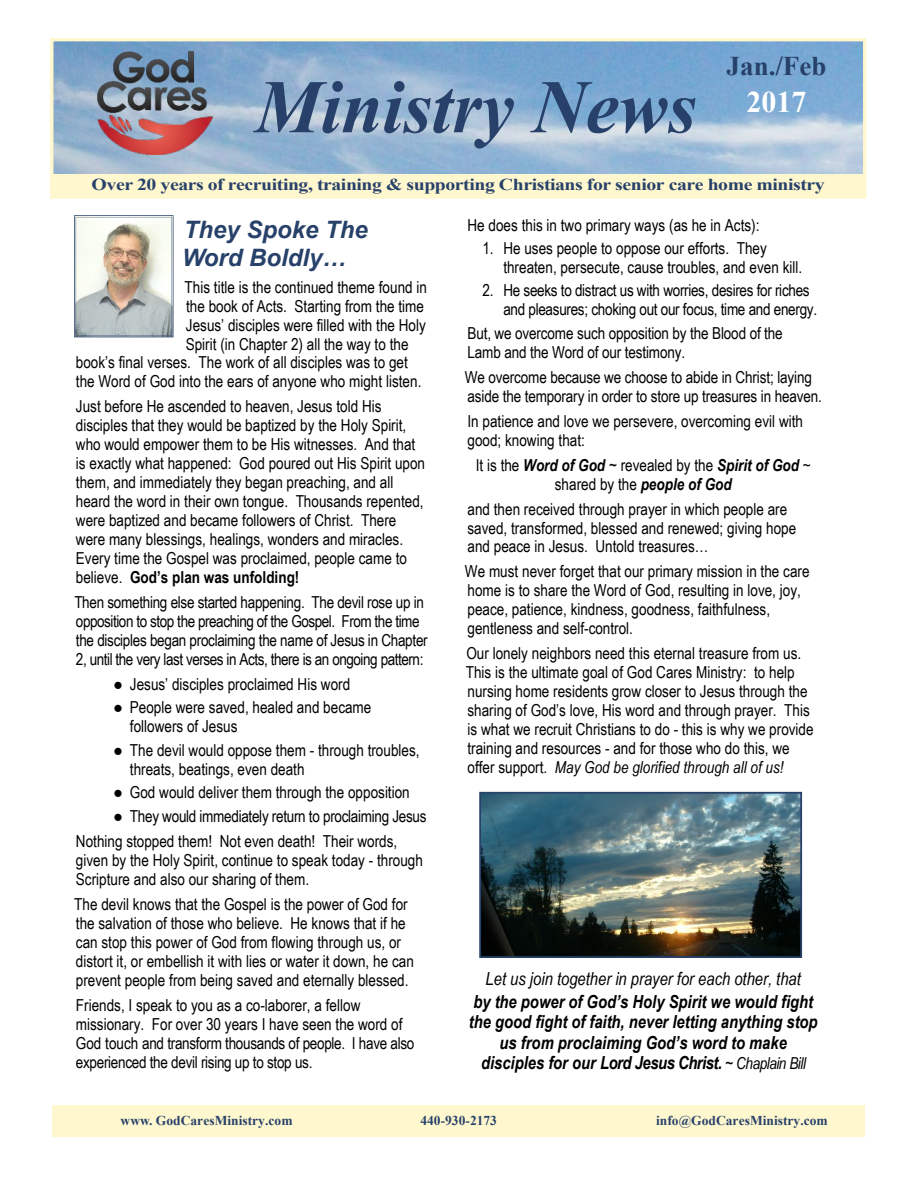
<style>
.page{position:relative;width:918px;height:1188px;background:#fff}
.page>*{position:absolute;margin:0;border:0;box-sizing:border-box;transform-origin:0 0}
.t1{font:italic 700 75.75px "Times New Roman";color:#27416a}
.t2{font:700 30px "Times New Roman";color:#fff}
.t3{font:700 27px "Times New Roman";color:#27416a}
.t4{font:italic 700 24px/27.5px "Arial";color:#27416a}
.t5{font:italic 700 18px/20.7px "Arial Narrow";color:#000;text-align:center}
.t6{font:italic 18px "Arial Narrow";color:#000}
.t7{font:700 16.65px "Times New Roman";letter-spacing:-.02em;color:#27416a;scale:1.19 1}
.t8{font:16.5px/18.9px "Arial Narrow";color:#000}
.t9{font:16.5px/18.9px "Arial Narrow";letter-spacing:-.02em;color:#000}
.t10{font:700 13.5px "Times New Roman";color:#27416a}
.s1{font-weight:700}
.s2{font-family:"Times New Roman"}
.s3{font-weight:700;font-style:italic}
.s4{font-style:italic}
.s5{font-weight:400;font-size:16.5px}
</style>
<div class="page">
<img style="left:54px;top:42px;width:808px;height:132px">
<div style="left:50px;top:38px;width:816px;height:161px;border:3px solid #fff7ce"></div>
<div style="left:52px;top:174px;width:812px;height:24px;background:#fff7ce"></div>
<img style="left:91px;top:47px;width:126px;height:112px">
<div style="left:53px;top:1106px;width:812px;height:31px;background:#fff7ce"></div>
<svg style="left:74px;top:215px;width:99px;height:122px"></svg>
<img style="left:482px;top:795px;width:317px;height:160px">
<div style="left:479px;top:792px;width:323px;height:166px;border:2px solid #27416a"></div>
<h1 class="t1" style="left:255px;top:81px;width:443px">Ministry News</h1>
<h3 class="t3" style="left:727px;top:57px;width:101px">Jan./Feb</h3>
<h2 class="t2" style="left:746px;top:92px;width:62px">2017</h2>
<p class="t7" style="left:92px;top:179px;width:618px">Over 20 years of recruiting, training &amp; supporting Christians for senior care home ministry</p>
<h3 class="t4" style="left:182px;top:218px;width:187px">They Spoke The<br>Word Boldly…</h3>
<p class="t8" style="left:185px;top:279px;width:244px">This title is the continued theme found in</p>
<p class="t8" style="left:186px;top:298px;width:239px">the book of Acts. Starting from the time</p>
<p class="t8" style="left:186px;top:317px;width:241px">Jesus’ disciples were filled with the Holy</p>
<p class="t8" style="left:186px;top:336px;width:224px">Spirit (in Chapter 2) all the way to the</p>
<p class="t8" style="left:76px;top:355px;width:333px">book’s final verses. The work of all disciples was to get</p>
<p class="t8" style="left:76px;top:374px;width:347px">the Word of God into the ears of anyone who might listen.</p>
<p class="t8" style="left:76px;top:399px;width:351px">Just before He ascended to heaven, Jesus told His disciples that they would be baptized by the Holy Spirit, who would empower them to be His witnesses. And that is exactly what happened: God poured out His Spirit upon them, and immediately they began preaching, and all heard the word in their own tongue. Thousands repented, were baptized and became followers of Christ. There were many blessings, healings, wonders and miracles.<br>Every time the Gospel was proclaimed, people came to believe. <span class="s1">God’s plan was unfolding!</span></p>
<p class="t9" style="left:74px;top:594px;width:355px">Then something else started happening. The devil rose up in opposition to stop the preaching of the Gospel. From the time the disciples began proclaiming the name of Jesus in Chapter 2, until the very last verses in Acts, there is an ongoing pattern:</p>
<p class="t8" style="left:113px;top:676px;width:239px"><span class="s2">●</span> Jesus’ disciples proclaimed His word</p>
<p class="t8" style="left:130px;top:700px;width:243px;text-indent:-17px"><span class="s2">●</span> People were saved, healed and became followers of Jesus</p>
<p class="t8" style="left:130px;top:742px;width:291px;text-indent:-17px"><span class="s2">●</span> The devil would oppose them - through troubles, threats, beatings, even death</p>
<p class="t8" style="left:113px;top:785px;width:298px"><span class="s2">●</span> God would deliver them through the opposition</p>
<p class="t8" style="left:76px;top:805px;width:352px;line-height:25px;text-indent:37px"><span class="s2">●</span> They would immediately return to proclaiming Jesus<br>Nothing stopped them! Not even death! Their words,</p>
<p class="t8" style="left:76px;top:852px;width:349px">given by the Holy Spirit, continue to speak today - through<br>Scripture and also our sharing of them.</p>
<p class="t8" style="left:74px;top:896px;width:341px">The devil knows that the Gospel is the power of God for the salvation of those who believe. He knows that if he can stop this power of God from flowing through us, or distort it, or embellish it with lies or water it down, he can prevent people from being saved and eternally blessed.</p>
<p class="t8" style="left:76px;top:997px;width:340px">Friends, I speak to you as a co-laborer, a fellow missionary. For over 30 years I have seen the word of God touch and transform thousands of people. I have also experienced the devil rising up to stop us.</p>
<p class="t8" style="left:468px;top:217px;width:293px">He does this in two primary ways (as he in Acts):</p>
<p class="t8" style="left:503px;top:240px;width:300px;text-indent:-21px">1. He uses people to oppose our efforts. They threaten, persecute, cause troubles, and even kill.</p>
<p class="t9" style="left:503px;top:283px;width:315px;text-indent:-21px">2. He seeks to distract us with worries, desires for riches and pleasures; choking out our focus, time and energy.</p>
<p class="t8" style="left:468px;top:325px;width:317px">But, we overcome such opposition by the Blood of the<br>Lamb and the Word of our testimony.</p>
<p class="t8" style="left:465px;top:369px;width:359px">We overcome because we choose to abide in Christ; laying aside the temporary in order to store up treasures in heaven.</p>
<p class="t8" style="left:468px;top:413px;width:337px">In patience and love we persevere, overcoming evil with good; knowing that:</p>
<p class="t8" style="left:476px;top:457px;width:337px;text-align:center">It is the <span class="s3">Word of God</span> <span class="s4">~</span> revealed by the <span class="s3">Spirit of God</span> ~ shared by the <span class="s3">people of God</span></p>
<p class="t8" style="left:468px;top:501px;width:330px">and then received through prayer in which people are saved, transformed, blessed and renewed; giving hope and peace in Jesus. Untold treasures…</p>
<p class="t8" style="left:465px;top:564px;width:346px">We must never forget that our primary mission in the care home is to share the Word of God, resulting in love, joy, peace, patience, kindness, goodness, faithfulness, gentleness and self-control.</p>
<p class="t8" style="left:466px;top:646px;width:349px">Our lonely neighbors need this eternal treasure from us.<br>This is the ultimate goal of God Cares Ministry: to help nursing home residents grow closer to Jesus through the sharing of God’s love, His word and through prayer. This is what we recruit Christians to do - this is why we provide training and resources - and for those who do this, we offer support. <span class="s4">May God be glorified through all of us!</span></p>
<p class="t6" style="left:486px;top:972px;width:317px">Let us join together in prayer for each other, that</p>
<p class="t5" style="left:469px;top:993px;width:350px">by the power of God’s Holy Spirit we would fight the good fight of faith, never letting anything stop us from proclaiming God’s word to make disciples for our Lord Jesus Christ. <span class="s5">~ Chaplain Bill</span></p>
<p class="t10" style="left:121px;top:1116px;width:173px">www. GodCaresMinistry.com</p>
<p class="t10" style="left:420px;top:1116px;width:78px">440-930-2173</p>
<p class="t10" style="left:656px;top:1116px;width:173px">info@GodCaresMinistry.com</p>
</div>
